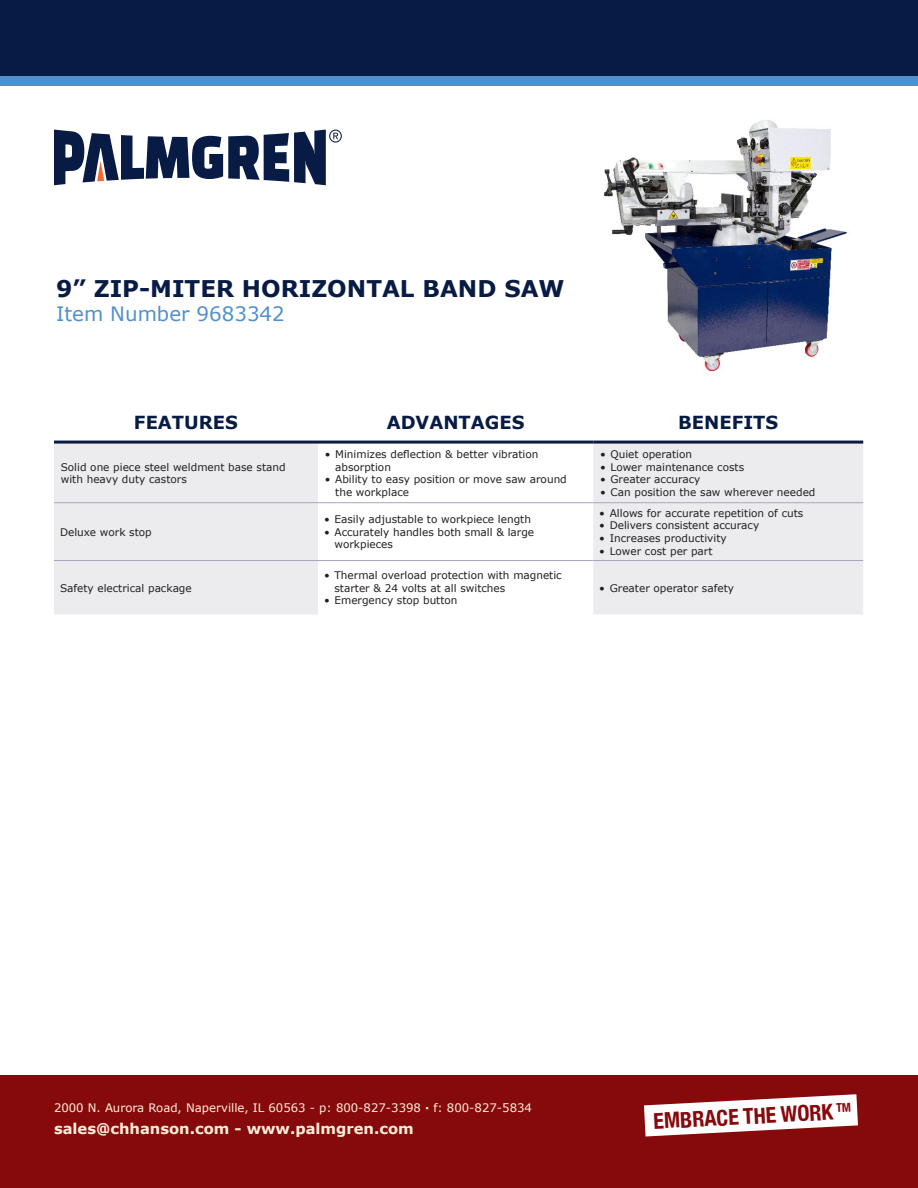
<style>
.page{position:relative;width:918px;height:1188px;background:#fff}
.page>*{position:absolute;margin:0;border:0;box-sizing:border-box;transform-origin:0 0}
.t1{font:700 22.95px "Verdana";color:#071b44}
.t2{font:700 condensed 21.9px "Helvetica Neue";color:#86090c}
.t3{font:19.8px "Verdana";color:#5090cc}
.t4{font:700 18px "Verdana";color:#071b44}
.t5{font:700 14.7px "Verdana";color:#fef0d8}
.t6{font:11.7px "Verdana";color:#fef0d8}
.t7{font:10.5px/12.6px "Verdana";color:#231f20}
.s1{font-weight:700}
</style>
<div class="page">
<div style="left:0;top:1075px;width:918px;height:113px;background:#86090c"></div>
<div style="left:0;top:0;width:918px;height:82px;background:#071b44"></div>
<div style="left:0;top:77px;width:918px;height:9px;background:#5090cc"></div>
<svg style="left:644px;top:1094px;width:214px;height:43px"></svg>
<svg style="left:54px;top:444px;width:809px;height:171px;fill:#ececee"></svg>
<hr style="left:54px;top:441px;width:264px;height:3px;background:#071b44">
<hr style="left:318px;top:441px;width:275px;height:3px;background:#071b44">
<hr style="left:593px;top:441px;width:270px;height:3px;background:#071b44">
<hr style="left:54px;top:502px;width:264px;height:1px;background:#a4a8be">
<hr style="left:318px;top:502px;width:275px;height:1px;background:#a4a8be">
<hr style="left:593px;top:502px;width:270px;height:1px;background:#a4a8be">
<hr style="left:54px;top:560px;width:264px;height:1px;background:#a4a8be">
<hr style="left:318px;top:560px;width:275px;height:1px;background:#a4a8be">
<hr style="left:593px;top:560px;width:270px;height:1px;background:#a4a8be">
<img style="left:604px;top:120px;width:244px;height:252px">
<svg style="left:54px;top:130px;width:288px;height:55px"></svg>
<p class="t1" style="left:56px;top:273px;width:510px">9” ZIP-MITER HORIZONTAL BAND SAW</p>
<p class="t3" style="left:56px;top:302px;width:230px">Item Number 9683342</p>
<p class="t4" style="left:134px;top:410px;width:106px">FEATURES</p>
<p class="t4" style="left:387px;top:410px;width:139px">ADVANTAGES</p>
<p class="t4" style="left:678px;top:410px;width:102px">BENEFITS</p>
<p class="t7" style="left:61px;top:461px;width:226px">Solid one piece steel weldment base stand with heavy duty castors</p>
<p class="t7" style="left:335px;top:448px;width:205px;text-indent:-10px">• Minimizes deflection &amp; better vibration absorption</p>
<p class="t7" style="left:335px;top:473px;width:233px;text-indent:-10px">• Ability to easy position or move saw around the workplace</p>
<p class="t7" style="left:600px;top:448px;width:94px">• Quiet operation</p>
<p class="t7" style="left:600px;top:461px;width:146px">• Lower maintenance costs</p>
<p class="t7" style="left:600px;top:473px;width:102px">• Greater accuracy</p>
<p class="t7" style="left:600px;top:486px;width:217px">• Can position the saw wherever needed</p>
<p class="t7" style="left:60px;top:526px;width:93px">Deluxe work stop</p>
<p class="t7" style="left:60px;top:582px;width:133px">Safety electrical package</p>
<p class="t7" style="left:324px;top:513px;width:209px">• Easily adjustable to workpiece length</p>
<p class="t7" style="left:334px;top:526px;width:201px;text-indent:-10px">• Accurately handles both small &amp; large workpieces</p>
<p class="t7" style="left:334px;top:569px;width:229px;text-indent:-10px">• Thermal overload protection with magnetic starter &amp; 24 volts at all switches</p>
<p class="t7" style="left:324px;top:594px;width:135px">• Emergency stop button</p>
<p class="t7" style="left:599px;top:507px;width:206px">• Allows for accurate repetition of cuts</p>
<p class="t7" style="left:599px;top:519px;width:161px">• Delivers consistent accuracy</p>
<p class="t7" style="left:599px;top:532px;width:129px">• Increases productivity</p>
<p class="t7" style="left:599px;top:545px;width:115px">• Lower cost per part</p>
<p class="t7" style="left:599px;top:582px;width:136px">• Greater operator safety</p>
<p class="t6" style="left:54px;top:1100px;width:480px">2000 N. Aurora Road, Naperville, IL 60563 - p: 800-827-3398 <span class="s1">·</span> f: 800-827-5834</p>
<p class="t5" style="left:54px;top:1119px;width:361px">sales@chhanson.com - www.palmgren.com</p>
<p class="t2" style="left:653px;top:1103px;width:199px;rotate:-3deg">EMBRACE THE WORK <sup>TM</sup></p>
</div>
